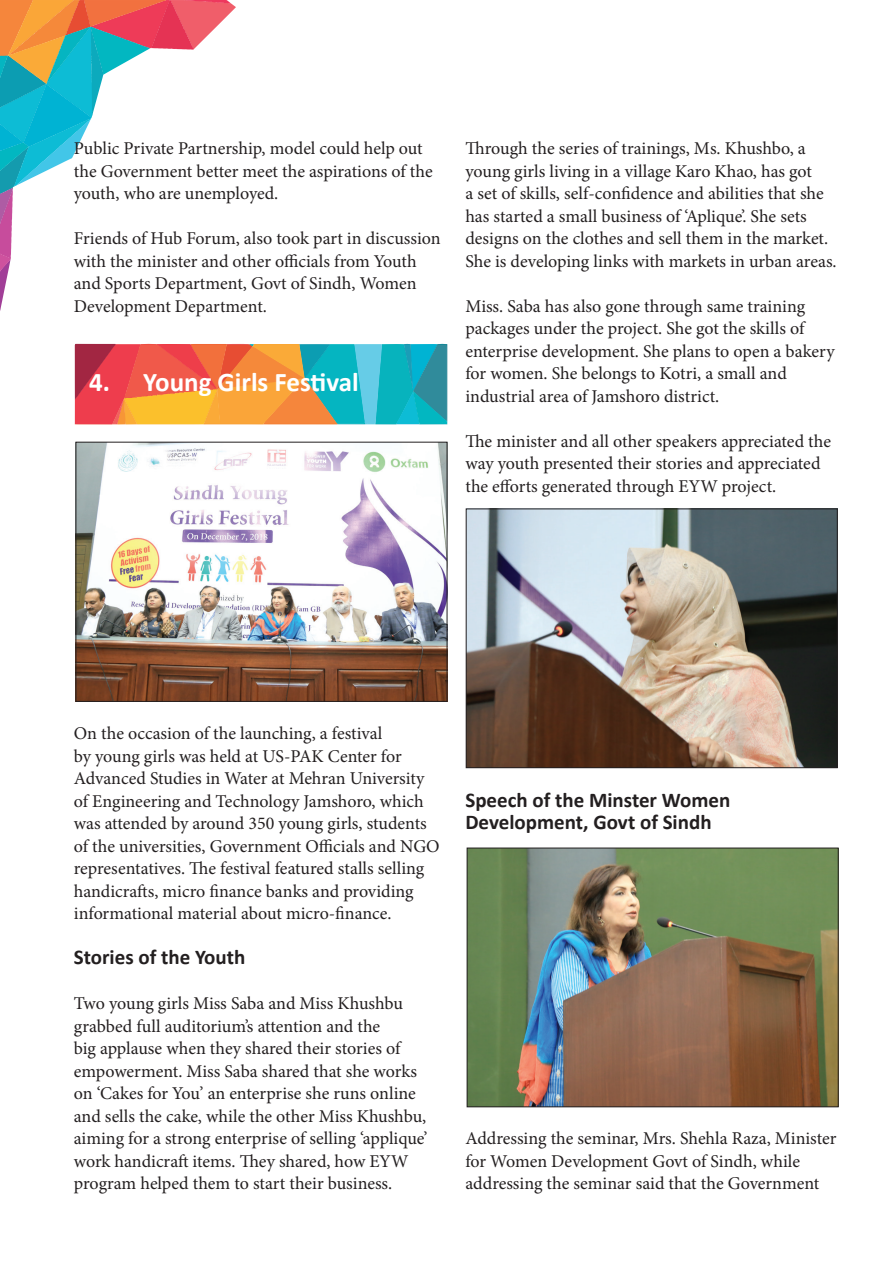
<style>
.page{position:relative;width:893px;height:1263px;background:#fff}
.page>*{position:absolute;margin:0;border:0;box-sizing:border-box;transform-origin:0 0}
.t1{font:700 27px "Calibri";color:#fff}
.t2{font:700 21px/22.5px "Calibri";color:#231f20}
.t3{font:18px/22.5px "Minion Pro";letter-spacing:-.005em;color:#231f20}
</style>
<div class="page">
<svg style="left:0;top:0;width:236px;height:311px"></svg>
<img style="left:468px;top:510px;width:368px;height:256px">
<div style="left:466px;top:508px;width:372px;height:260px;border:1px solid #231f20"></div>
<img style="left:78px;top:444px;width:367px;height:256px">
<div style="left:76px;top:442px;width:371px;height:260px;border:1px solid #231f20"></div>
<svg style="left:75px;top:344px;width:373px;height:81px;background:#a38c6f"></svg>
<img style="left:469px;top:850px;width:368px;height:255px">
<div style="left:467px;top:848px;width:372px;height:259px;border:1px solid #231f20"></div>
<p class="t3" style="left:74px;top:137px;width:360px">Public Private Partnership, model could help out the Government better meet the aspirations of the youth, who are unemployed.</p>
<p class="t3" style="left:74px;top:227px;width:368px">Friends of Hub Forum, also took part in discussion with the minister and other officials from Youth and Sports Department, Govt of Sindh, Women Development Department.</p>
<h1 class="t1" style="left:89px;top:365px;width:271px">4. Young Girls Festival</h1>
<p class="t3" style="left:465px;top:137px;width:373px">Through the series of trainings, Ms. Khushbo, a young girls living in a village Karo Khao, has got<br>a set of skills, self-confidence and abilities that she has started a small business of ‘Aplique’. She sets designs on the clothes and sell them in the market.<br>She is developing links with markets in urban areas.</p>
<p class="t3" style="left:465px;top:295px;width:371px">Miss. Saba has also gone through same training packages under the project. She got the skills of enterprise development. She plans to open a bakery for women. She belongs to Kotri, a small and industrial area of Jamshoro district.</p>
<p class="t3" style="left:465px;top:430px;width:367px">The minister and all other speakers appreciated the way youth presented their stories and appreciated the efforts generated through EYW project.</p>
<p class="t3" style="left:74px;top:722px;width:367px">On the occasion of the launching, a festival<br>by young girls was held at US-PAK Center for Advanced Studies in Water at Mehran University of Engineering and Technology Jamshoro, which was attended by around 350 young girls, students of the universities, Government Officials and NGO representatives. The festival featured stalls selling handicrafts, micro finance banks and providing informational material about micro-finance.</p>
<p class="t2" style="left:74px;top:946px;width:173px">Stories of the Youth</p>
<p class="t3" style="left:74px;top:992px;width:355px">Two young girls Miss Saba and Miss Khushbu grabbed full auditorium’s attention and the<br>big applause when they shared their stories of empowerment. Miss Saba shared that she works on ‘Cakes for You’ an enterprise she runs online and sells the cake, while the other Miss Khushbu, aiming for a strong enterprise of selling ‘applique’ work handicraft items. They shared, how EYW program helped them to start their business.</p>
<p class="t2" style="left:465px;top:788px;width:266px">Speech of the Minster Women<br>Development, Govt of Sindh</p>
<p class="t3" style="left:465px;top:1127px;width:373px">Addressing the seminar, Mrs. Shehla Raza, Minister for Women Development Govt of Sindh, while addressing the seminar said that the Government</p>
</div>
